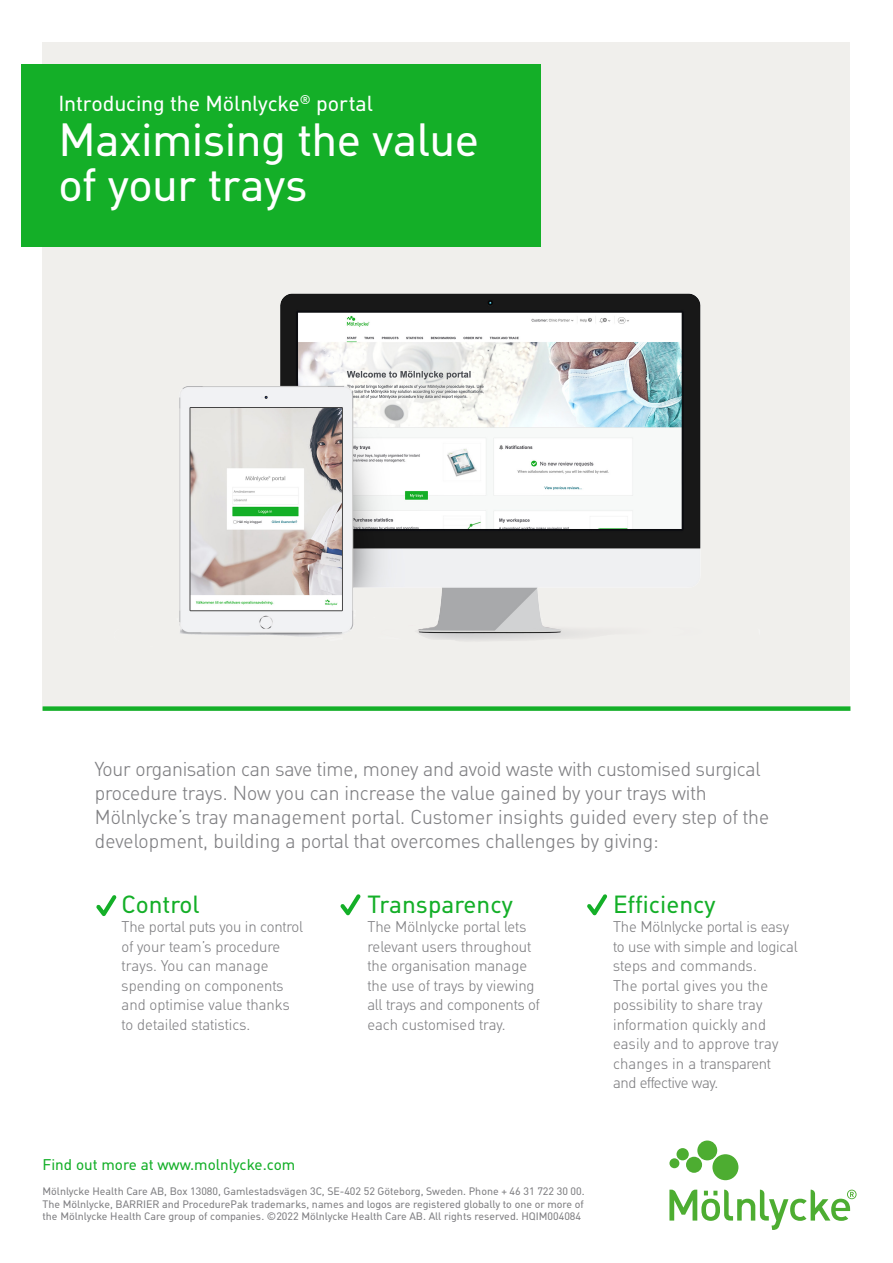
<style>
.page{position:relative;width:893px;height:1263px;background:#fff}
.page>*{position:absolute;margin:0;border:0;box-sizing:border-box;transform-origin:0 0}
.t1{font:45px/45px "Molnlycke Din";letter-spacing:-.01em;color:#fff}
.t2{font:24px "Molnlycke Din";color:#14af28}
.t3{font:21px "Molnlycke Din";letter-spacing:-.005em;color:#fff}
.t4{font:300 19.5px/24px "Molnlycke Din";color:#808083}
.t5{font:300 15px/19.5px "Molnlycke Din";color:#808083}
.t6{font:15px "Molnlycke Din";color:#14af28}
.t7{font:10.5px/12.6px "Molnlycke Din";color:#808083;text-align:justify}
</style>
<div class="page">
<svg style="left:669px;top:1140px;width:187px;height:90px"></svg>
<div style="left:43px;top:43px;width:807px;height:663px;background:#f0efec"></div>
<div style="left:21px;top:64px;width:520px;height:183px;background:#14af28"></div>
<img style="left:179px;top:293px;width:522px;height:348px">
<svg style="left:340px;top:894px;width:21px;height:21px"></svg>
<svg style="left:587px;top:894px;width:20px;height:21px"></svg>
<div style="left:43px;top:706px;width:807px;height:5px;background:#14af28"></div>
<svg style="left:96px;top:895px;width:21px;height:21px"></svg>
<p class="t3" style="left:59px;top:91px;width:316px">Introducing the Mölnlycke<sup>®</sup> portal</p>
<p class="t1" style="left:59px;top:117px;width:422px">Maximising the value of your trays</p>
<p class="t4" style="left:95px;top:757px;width:676px">Your organisation can save time, money and avoid waste with customised surgical procedure trays. Now you can increase the value gained by your trays with Mölnlycke’s tray management portal. Customer insights guided every step of the development, building a portal that overcomes challenges by giving:</p>
<p class="t2" style="left:122px;top:890px;width:79px">Control</p>
<p class="t5" style="left:122px;top:917px;width:183px">The portal puts you in control of your team’s procedure trays. You can manage spending on components and optimise value thanks to detailed statistics.</p>
<p class="t2" style="left:367px;top:890px;width:147px">Transparency</p>
<p class="t5" style="left:367px;top:917px;width:174px">The Mölnlycke portal lets relevant users throughout the organisation manage the use of trays by viewing all trays and components of each customised tray.</p>
<p class="t6" style="left:43px;top:1156px;width:254px">Find out more at www.molnlycke.com</p>
<p class="t7" style="left:43px;top:1185px;width:544px">Mölnlycke Health Care AB, Box 13080, Gamlestadsvägen 3C, SE-402 52 Göteborg, Sweden. Phone + 46 31 722 30 00.<br>The Mölnlycke, BARRIER and ProcedurePak trademarks, names and logos are registered globally to one or more of the Mölnlycke Health Care group of companies. ©2022 Mölnlycke Health Care AB. All rights reserved. HQIM004084</p>
<p class="t2" style="left:613px;top:890px;width:104px">Efficiency</p>
<p class="t5" style="left:613px;top:917px;width:186px">The Mölnlycke portal is easy to use with simple and logical steps and commands.<br>The portal gives you the possibility to share tray information quickly and easily and to approve tray changes in a transparent and effective way.</p>
</div>
